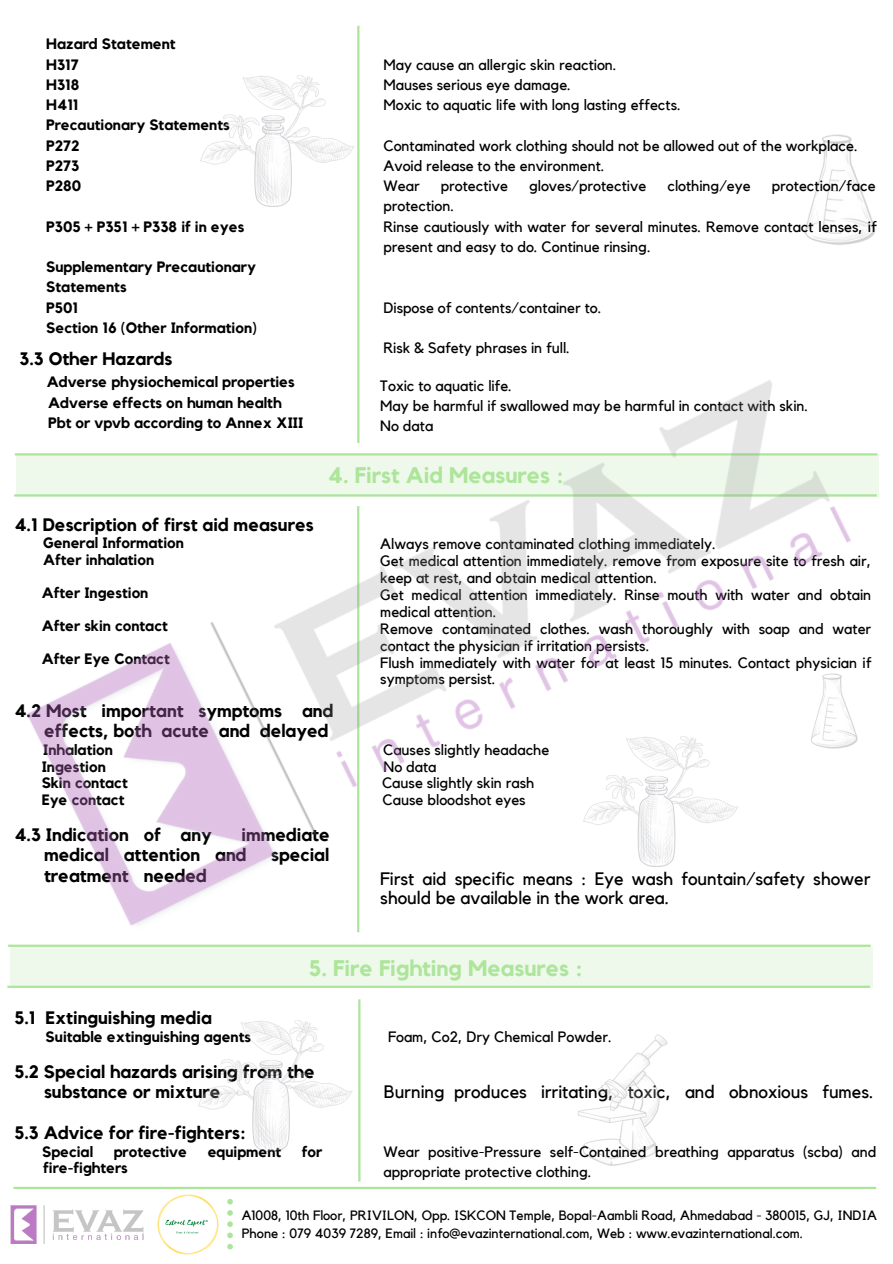
<style>
.page{position:relative;width:893px;height:1264px;background:#fff}
.page>*{position:absolute;margin:0;border:0;box-sizing:border-box;transform-origin:0 0}
.t1{font:700 22.5px "Kollektif";color:#ade59b}
.t2{font:700 18px "Kollektif";color:#000}
.t3{font:18px/19px "Kollektif";color:#000}
.t4{font:15px/16.8px "Kollektif";color:#000}
.t5{font:700 15px "Kollektif";color:#000}
.t6{font:13.5px "Kollektif";color:#000}
</style>
<div class="page">
<hr style="left:357px;top:26px;width:2px;height:417px;background:#ade59b">
<hr style="left:358px;top:999px;width:2px;height:182px;background:#ade59b">
<img style="left:556px;top:1034px;width:125px;height:155px">
<img style="left:805px;top:134px;width:71px;height:111px">
<img style="left:10px;top:1205px;width:134px;height:37px">
<svg style="left:227px;top:1199px;width:6px;height:50px"></svg>
<img style="left:157px;top:1194px;width:62px;height:60px">
<hr style="left:13px;top:1186px;width:863px;height:2px;background:#ade59b">
<img style="left:198px;top:1020px;width:155px;height:132px">
<img style="left:200px;top:76px;width:158px;height:133px">
<img style="left:7px;top:269px;width:872px;height:719px">
<p class="t5" style="left:46px;top:37px;width:131px">Hazard Statement</p>
<p class="t5" style="left:46px;top:57px;width:34px">H317</p>
<p class="t5" style="left:46px;top:78px;width:35px">H318</p>
<p class="t5" style="left:46px;top:98px;width:34px">H411</p>
<p class="t5" style="left:46px;top:118px;width:185px">Precautionary Statements</p>
<p class="t5" style="left:46px;top:138px;width:35px">P272</p>
<p class="t5" style="left:46px;top:159px;width:35px">P273</p>
<p class="t5" style="left:46px;top:179px;width:36px">P280</p>
<p class="t5" style="left:46px;top:219px;width:199px">P305 + P351 + P338 if in eyes</p>
<p class="t5" style="left:46px;top:260px;width:211px">Supplementary Precautionary</p>
<p class="t5" style="left:46px;top:280px;width:82px">Statements</p>
<p class="t5" style="left:46px;top:300px;width:33px">P501</p>
<p class="t5" style="left:46px;top:320px;width:212px">Section 16 (Other Information)</p>
<p class="t2" style="left:19px;top:350px;width:154px">3.3 Other Hazards</p>
<p class="t5" style="left:47px;top:375px;width:249px">Adverse physiochemical properties</p>
<p class="t5" style="left:48px;top:395px;width:235px">Adverse effects on human health</p>
<p class="t5" style="left:48px;top:416px;width:257px">Pbt or vpvb according to Annex XIII</p>
<p class="t4" style="left:383px;top:57px;width:234px">May cause an allergic skin reaction.</p>
<p class="t4" style="left:383px;top:77px;width:189px">Mauses serious eye damage.</p>
<p class="t4" style="left:383px;top:97px;width:299px">Moxic to aquatic life with long lasting effects.</p>
<p class="t4" style="left:383px;top:137px;width:475px">Contaminated work clothing should not be allowed out of the workplace.</p>
<p class="t4" style="left:383px;top:158px;width:222px">Avoid release to the environment.</p>
<p class="t4" style="left:383px;top:178px;width:38px">Wear</p>
<p class="t4" style="left:440px;top:178px;width:69px">protective</p>
<p class="t4" style="left:529px;top:178px;width:119px">gloves/protective</p>
<p class="t4" style="left:667px;top:178px;width:85px">clothing/eye</p>
<p class="t4" style="left:771px;top:178px;width:105px">protection/face</p>
<p class="t4" style="left:383px;top:198px;width:72px">protection.</p>
<p class="t4" style="left:383px;top:217px;width:495px;line-height:20.2px">Rinse cautiously with water for several minutes. Remove contact lenses, if present and easy to do. Continue rinsing.</p>
<p class="t4" style="left:383px;top:299px;width:219px">Dispose of contents/container to.</p>
<p class="t4" style="left:383px;top:340px;width:188px">Risk &amp; Safety phrases in full.</p>
<p class="t4" style="left:380px;top:378px;width:133px">Toxic to aquatic life.</p>
<p class="t4" style="left:380px;top:398px;width:429px">May be harmful if swallowed may be harmful in contact with skin.</p>
<p class="t4" style="left:380px;top:418px;width:55px">No data</p>
<p class="t1" style="left:328px;top:465px;width:237px">4. First Aid Measures :</p>
<p class="t2" style="left:14px;top:516px;width:301px">4.1 Description of first aid measures</p>
<p class="t5" style="left:43px;top:536px;width:142px">General Information</p>
<p class="t5" style="left:43px;top:552px;width:112px">After inhalation</p>
<p class="t5" style="left:42px;top:586px;width:108px">After Ingestion</p>
<p class="t5" style="left:42px;top:619px;width:127px">After skin contact</p>
<p class="t5" style="left:42px;top:652px;width:129px">After Eye Contact</p>
<p class="t2" style="left:14px;top:702px;width:320px">4.2 Most important symptoms and</p>
<p class="t2" style="left:44px;top:722px;width:286px">effects, both acute and delayed</p>
<p class="t5" style="left:43px;top:742px;width:71px">Inhalation</p>
<p class="t4" style="left:383px;top:742px;width:168px">Causes slightly headache</p>
<p class="t5" style="left:42px;top:759px;width:66px">Ingestion</p>
<p class="t4" style="left:383px;top:758px;width:55px">No data</p>
<p class="t5" style="left:42px;top:776px;width:87px">Skin contact</p>
<p class="t4" style="left:382px;top:775px;width:154px">Cause slightly skin rash</p>
<p class="t5" style="left:42px;top:792px;width:84px">Eye contact</p>
<p class="t4" style="left:382px;top:791px;width:145px">Cause bloodshot eyes</p>
<p class="t2" style="left:14px;top:826px;width:199px">4.3 Indication of any</p>
<p class="t2" style="left:241px;top:826px;width:90px">immediate</p>
<p class="t2" style="left:44px;top:846px;width:204px">medical attention and</p>
<p class="t2" style="left:271px;top:846px;width:60px">special</p>
<p class="t2" style="left:44px;top:867px;width:164px">treatment needed</p>
<p class="t4" style="left:380px;top:536px;width:337px">Always remove contaminated clothing immediately.</p>
<p class="t4" style="left:380px;top:553px;width:492px">Get medical attention immediately. remove from exposure site to fresh air, keep at rest, and obtain medical attention.</p>
<p class="t4" style="left:380px;top:587px;width:492px">Get medical attention immediately. Rinse mouth with water and obtain medical attention.</p>
<p class="t4" style="left:380px;top:620px;width:492px">Remove contaminated clothes. wash thoroughly with soap and water contact the physician if irritation persists.</p>
<p class="t4" style="left:380px;top:654px;width:492px">Flush immediately with water for at least 15 minutes. Contact physician if symptoms persist.</p>
<p class="t3" style="left:380px;top:869px;width:491px">First aid specific means : Eye wash fountain/safety shower should be available in the work area.</p>
<p class="t1" style="left:309px;top:958px;width:275px">5. Fire Fighting Measures :</p>
<p class="t2" style="left:14px;top:1009px;width:199px">5.1 Extinguishing media</p>
<p class="t5" style="left:46px;top:1029px;width:207px">Suitable extinguishing agents</p>
<p class="t4" style="left:388px;top:1028px;width:225px">Foam, Co2, Dry Chemical Powder.</p>
<p class="t2" style="left:14px;top:1062px;width:302px">5.2 Special hazards arising from the</p>
<p class="t2" style="left:44px;top:1083px;width:178px">substance or mixture</p>
<p class="t3" style="left:384px;top:1082px;width:491px">Burning produces irritating, toxic, and obnoxious fumes.</p>
<p class="t2" style="left:14px;top:1124px;width:233px">5.3 Advice for fire-fighters:</p>
<p class="t5" style="left:42px;top:1144px;width:53px">Special</p>
<p class="t5" style="left:114px;top:1144px;width:75px">protective</p>
<p class="t5" style="left:208px;top:1144px;width:75px">equipment</p>
<p class="t5" style="left:302px;top:1144px;width:22px">for</p>
<p class="t5" style="left:43px;top:1160px;width:86px">fire-fighters</p>
<p class="t4" style="left:383px;top:1142px;width:494px;line-height:20.2px">Wear positive-Pressure self-Contained breathing apparatus (scba) and appropriate protective clothing.</p>
<p class="t6" style="left:242px;top:1208px;width:636px">A1008, 10th Floor, PRIVILON, Opp. ISKCON Temple, Bopal-Aambli Road, Ahmedabad - 380015, GJ, INDIA</p>
<p class="t6" style="left:242px;top:1226px;width:562px">Phone : 079 4039 7289, Email : info@evazinternational.com, Web : www.evazinternational.com.</p>
</div>
